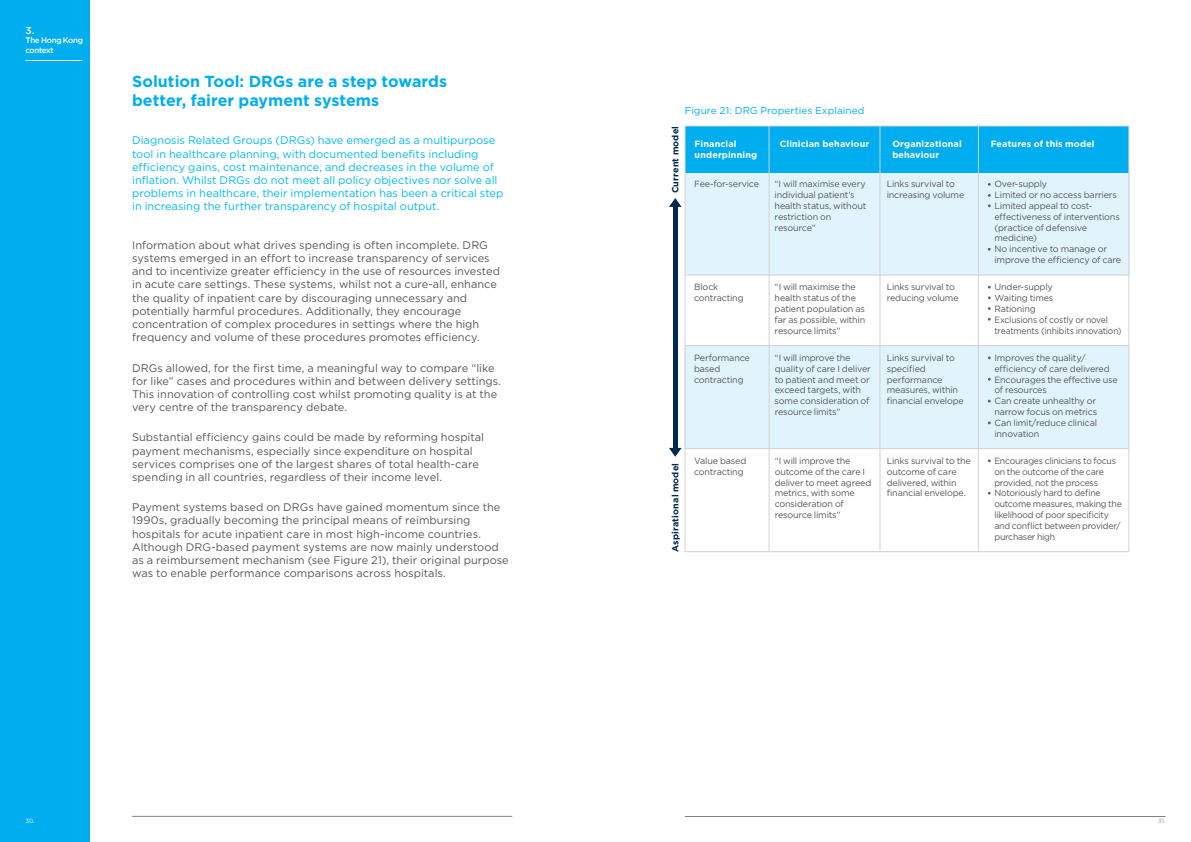
<style>
.page{position:relative;width:1191px;height:842px;background:#fff}
.page>*{position:absolute;margin:0;border:0;box-sizing:border-box;transform-origin:0 0}
.t1{font:700 16px/19.2px "Gotham";color:#00aeef}
.t2{font:11px/13.2px "Gotham";color:#57585a}
.t3{font:11px/13.2px "Gotham";color:#00baf1}
.t4{font:10px "Gotham";letter-spacing:.005em;color:#00aeef}
.t5{font:500 10px "Gotham";color:#fff}
.t6{font:9px/10.8px "Gotham";letter-spacing:-.025em;color:#57585a}
.t7{font:700 9px/10.8px "Gotham";letter-spacing:.015em;color:#fff}
.t8{font:700 9px "Gotham";letter-spacing:.015em;color:#00294e}
.t9{font:500 8px/9.6px "Gotham";letter-spacing:-.04em;color:#fff}
.t10{font:6px "Gotham";color:#fff}
.t11{font:6px "Gotham";color:#939598}
</style>
<div class="page">
<hr style="left:685px;top:816px;width:480px;height:1px;background:#808285">
<hr style="left:132px;top:816px;width:380px;height:1px;background:#808285">
<div style="left:0;top:0;width:89px;height:842px;background:#00aeef"></div>
<hr style="left:673px;top:204px;width:4px;height:246px;background:#00294e">
<svg style="left:669px;top:448px;width:12px;height:9px"></svg>
<svg style="left:669px;top:198px;width:12px;height:9px"></svg>
<div style="left:685px;top:172px;width:444px;height:103px;background:#e1f4fc"></div>
<div style="left:685px;top:345px;width:444px;height:104px;background:#e1f4fc"></div>
<div style="left:685px;top:126px;width:443px;height:46px;background:#00aeef"></div>
<hr style="left:769px;top:126px;width:1px;height:425px;background:#d1d2d4">
<hr style="left:879px;top:126px;width:1px;height:425px;background:#d1d2d4">
<hr style="left:978px;top:126px;width:1px;height:425px;background:#d1d2d4">
<hr style="left:685px;top:275px;width:443px;height:1px;background:#d1d2d4">
<hr style="left:685px;top:345px;width:444px;height:1px;background:#d1d2d4">
<hr style="left:685px;top:448px;width:443px;height:1px;background:#d1d2d4">
<hr style="left:26px;top:60px;width:56px;height:1px;background:#fff">
<p class="t5" style="left:26px;top:25px;width:11px">3.</p>
<p class="t9" style="left:26px;top:36px;width:59px">The Hong Kong context</p>
<h1 class="t1" style="left:132px;top:71px;width:316px">Solution Tool: DRGs are a step towards better, fairer payment systems</h1>
<p class="t3" style="left:132px;top:134px;width:373px">Diagnosis Related Groups (DRGs) have emerged as a multipurpose tool in healthcare planning, with documented benefits including efficiency gains, cost maintenance, and decreases in the volume of inflation. Whilst DRGs do not meet all policy objectives nor solve all problems in healthcare, their implementation has been a critical step in increasing the further transparency of hospital output.</p>
<p class="t2" style="left:132px;top:238px;width:369px">Information about what drives spending is often incomplete. DRG systems emerged in an effort to increase transparency of services and to incentivize greater efficiency in the use of resources invested in acute care settings. These systems, whilst not a cure-all, enhance the quality of inpatient care by discouraging unnecessary and potentially harmful procedures. Additionally, they encourage concentration of complex procedures in settings where the high frequency and volume of these procedures promotes efficiency.</p>
<p class="t2" style="left:132px;top:361px;width:371px">DRGs allowed, for the first time, a meaningful way to compare “like for like” cases and procedures within and between delivery settings.<br>This innovation of controlling cost whilst promoting quality is at the very centre of the transparency debate.</p>
<p class="t2" style="left:132px;top:431px;width:353px">Substantial efficiency gains could be made by reforming hospital payment mechanisms, especially since expenditure on hospital services comprises one of the largest shares of total health-care spending in all countries, regardless of their income level.</p>
<p class="t2" style="left:132px;top:500px;width:378px">Payment systems based on DRGs have gained momentum since the 1990s, gradually becoming the principal means of reimbursing hospitals for acute inpatient care in most high-income countries.<br>Although DRG-based payment systems are now mainly understood as a reimbursement mechanism (see Figure 21), their original purpose was to enable performance comparisons across hospitals.</p>
<p class="t4" style="left:685px;top:105px;width:181px">Figure 21: DRG Properties Explained</p>
<p class="t8" style="left:670px;top:193px;width:69px;rotate:-90deg">Current model</p>
<p class="t8" style="left:670px;top:552px;width:90px;rotate:-90deg">Aspirational model</p>
<p class="t7" style="left:694px;top:139px;width:64px">Financial underpinning</p>
<p class="t7" style="left:780px;top:139px;width:91px">Clinician behaviour</p>
<p class="t7" style="left:892px;top:139px;width:71px">Organizational behaviour</p>
<p class="t7" style="left:990px;top:139px;width:105px">Features of this model</p>
<p class="t6" style="left:694px;top:179px;width:67px">Fee-for-service</p>
<p class="t6" style="left:774px;top:179px;width:93px">“I will maximise every individual patient’s health status, without restriction on resource”</p>
<p class="t6" style="left:886px;top:179px;width:79px">Links survival to increasing volume</p>
<p class="t6" style="left:994px;top:179px;width:128px">Over-supply<br>Limited or no access barriers<br>Limited appeal to cost&shy;effectiveness of interventions (practice of defensive medicine)<br>No incentive to manage or improve the efficiency of care</p>
<p class="t6" style="left:994px;top:282px;width:129px">Under-supply<br>Waiting times<br>Rationing<br>Exclusions of costly or novel treatments (inhibits innovation)</p>
<p class="t6" style="left:994px;top:352px;width:125px">Improves the quality/ efficiency of care delivered<br>Encourages the effective use of resources<br>Can create unhealthy or narrow focus on metrics<br>Can limit/reduce clinical innovation</p>
<p class="t6" style="left:994px;top:455px;width:129px">Encourages clinicians to focus on the outcome of the care provided, not the process<br>Notoriously hard to define outcome measures, making the likelihood of poor specificity and conflict between provider/ purchaser high</p>
<p class="t6" style="left:694px;top:282px;width:51px">Block contracting</p>
<p class="t6" style="left:774px;top:282px;width:92px">“I will maximise the health status of the patient population as far as possible, within resource limits”</p>
<p class="t6" style="left:774px;top:352px;width:98px">“I will improve the quality of care I deliver to patient and meet or exceed targets, with some consideration of resource limits”</p>
<p class="t6" style="left:886px;top:282px;width:73px">Links survival to reducing volume</p>
<p class="t6" style="left:694px;top:352px;width:57px">Performance based contracting</p>
<p class="t6" style="left:886px;top:352px;width:79px">Links survival to specified performance measures, within financial envelope</p>
<p class="t6" style="left:694px;top:455px;width:54px">Value based contracting</p>
<p class="t6" style="left:774px;top:455px;width:98px">“I will improve the outcome of the care I deliver to meet agreed metrics, with some consideration of resource limits”</p>
<p class="t6" style="left:886px;top:455px;width:86px">Links survival to the outcome of care delivered, within financial envelope.</p>
<p class="t10" style="left:26px;top:817px;width:11px">30.</p>
<p class="t11" style="left:1158px;top:817px;width:9px">31.</p>
</div>
